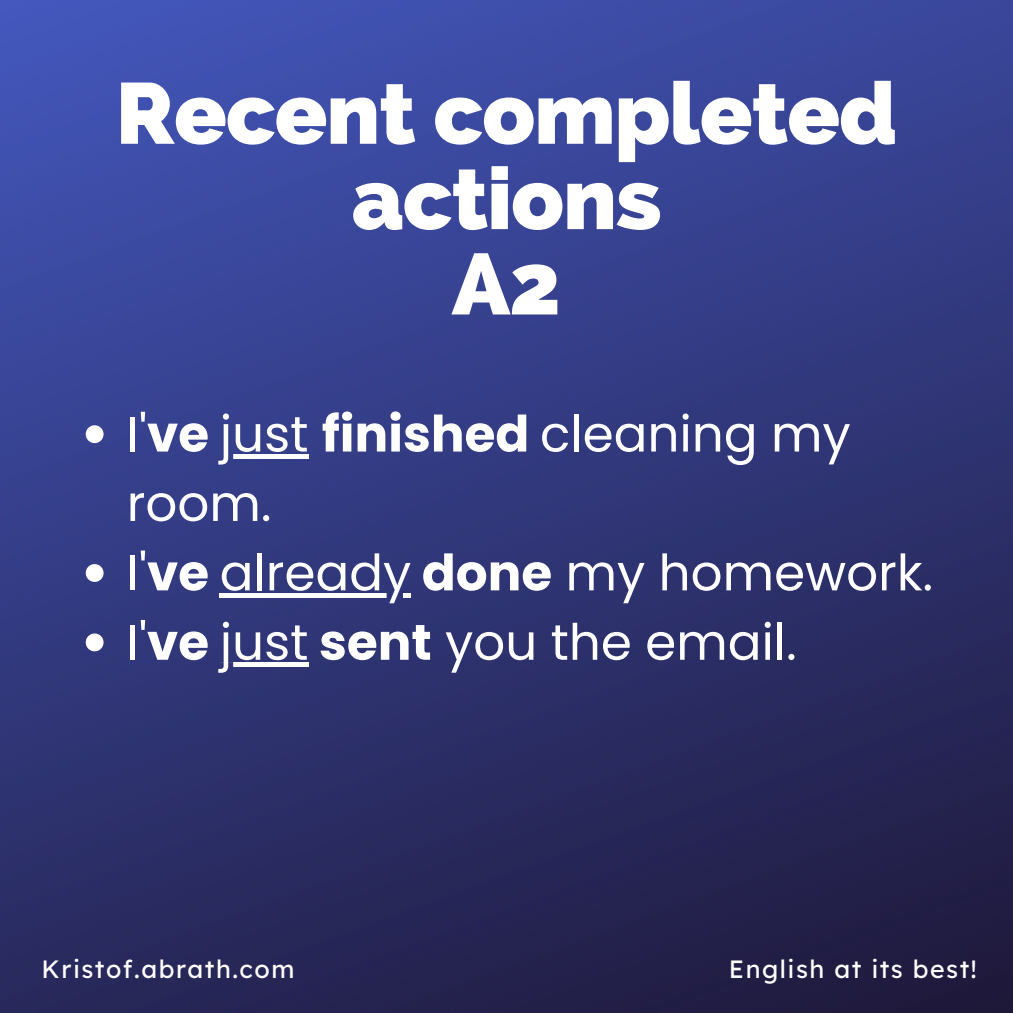
<style>
.page{position:relative;width:1013px;height:1013px;background:#fff}
.page>*{position:absolute;margin:0;border:0;box-sizing:border-box;transform-origin:0 0}
.t1{font:800 86.25px/85.2px "Raleway";letter-spacing:-.01em;color:#fff;text-align:center}
.t2{font:50px/69.4px "Poppins";color:#fff}
.t3{font:25px "Lexend Deca";letter-spacing:.06em;color:#fff}
.s1{font-weight:700}
</style>
<div class="page">
<img style="left:0;top:0;width:1012px;height:1012px">
<svg style="left:86px;top:425px;width:18px;height:18px"></svg>
<svg style="left:220px;top:454px;width:88px;height:5px"></svg>
<svg style="left:86px;top:564px;width:18px;height:18px"></svg>
<div style="left:220px;top:593px;width:191px;height:5px;background:#fff"></div>
<svg style="left:86px;top:633px;width:18px;height:18px"></svg>
<svg style="left:220px;top:662px;width:88px;height:5px"></svg>
<h1 class="t1" style="left:116px;top:71px;width:782px">Recent completed actions<br>A2</h1>
<p class="t2" style="left:127px;top:399px;width:807px">I'<span class="s1">ve</span> just <span class="s1">finished</span> cleaning my room.<br>I'<span class="s1">ve</span> already <span class="s1">done</span> my homework.<br>I'<span class="s1">ve</span> just <span class="s1">sent</span> you the email.</p>
<p class="t3" style="left:42px;top:953px;width:254px">Kristof.abrath.com</p>
<p class="t3" style="left:729px;top:953px;width:249px">English at its best!</p>
</div>
